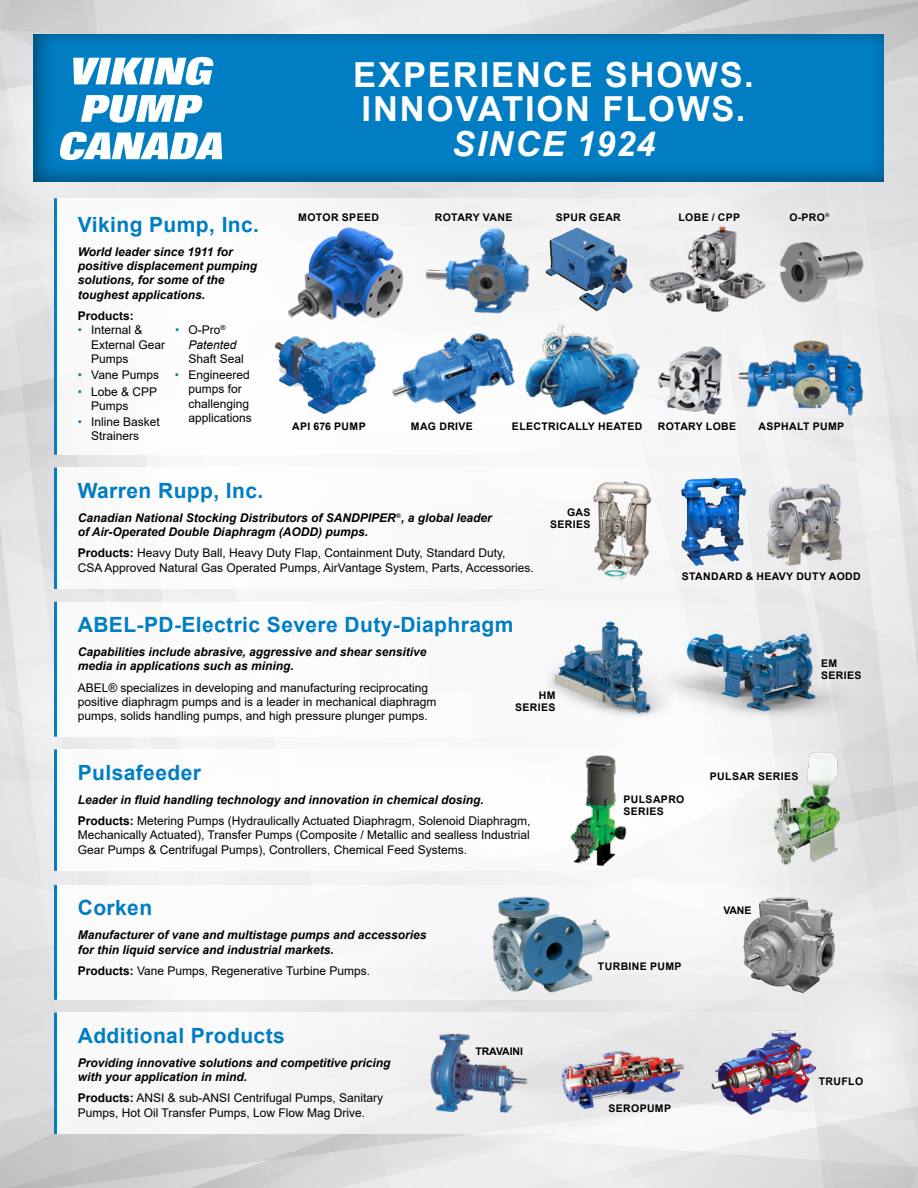
<style>
.page{position:relative;width:918px;height:1188px;background:#fff}
.page>*{position:absolute;margin:0;border:0;box-sizing:border-box;transform-origin:0 0}
.t1{font:700 34.5px/34.5px "Arial";letter-spacing:.055em;color:#fff}
.t2{font:italic 700 34.5px "Arial";letter-spacing:.055em;color:#fff}
.t3{font:700 21px "Arial";letter-spacing:.02em;color:#007dc3}
.t4{font:12px/14.2px "Arial";color:#000}
.t5{font:italic 700 12px/14.4px "Arial";color:#000}
.t6{font:italic 12px/14.2px "Arial";color:#000}
.t7{font:700 12px "Arial";color:#000}
.t8{font:700 10.5px/12.6px "Arial";letter-spacing:.035em;color:#000;text-align:right}
.t9{font:700 10.5px "Arial";letter-spacing:-.005em;color:#000}
.s1{color:#007dc3}
.s2{font-style:normal;color:#007dc3}
.s3{font-style:normal}
.s4{font-weight:700}
.s5{font-weight:700;font-style:italic}
</style>
<div class="page">
<div style="left:31px;top:32px;width:854px;height:150px;background:#000;opacity:.45"></div>
<hr style="left:54px;top:198px;width:3px;height:257px;background:#007dc3">
<hr style="left:54px;top:467px;width:3px;height:122px;background:#007dc3">
<hr style="left:54px;top:602px;width:3px;height:135px;background:#007dc3">
<hr style="left:54px;top:749px;width:3px;height:122px;background:#007dc3">
<div style="left:55px;top:885px;width:809px;height:115px;background:#f8f8f9"></div>
<hr style="left:54px;top:885px;width:3px;height:115px;background:#007dc3">
<img style="left:681px;top:478px;width:58px;height:86px">
<img style="left:764px;top:483px;width:84px;height:81px">
<img style="left:491px;top:896px;width:122px;height:100px">
<img style="left:593px;top:481px;width:59px;height:100px">
<img style="left:737px;top:334px;width:131px;height:82px">
<img style="left:678px;top:607px;width:192px;height:122px">
<img style="left:547px;top:621px;width:131px;height:97px">
<div style="left:55px;top:1012px;width:809px;height:122px;background:linear-gradient(to right,#f8f8f9,#eaeaeb)"></div>
<hr style="left:54px;top:1012px;width:3px;height:122px;background:#007dc3">
<img style="left:556px;top:1040px;width:131px;height:75px">
<svg style="left:73px;top:57px;width:142px;height:28px"></svg>
<svg style="left:81px;top:95px;width:122px;height:28px"></svg>
<svg style="left:59px;top:132px;width:163px;height:28px"></svg>
<img style="left:525px;top:322px;width:116px;height:90px">
<img style="left:392px;top:333px;width:123px;height:80px">
<img style="left:646px;top:224px;width:122px;height:93px">
<img style="left:646px;top:347px;width:76px;height:66px">
<div style="left:503px;top:412px;width:148px;height:27px;background:#fff"></div>
<div style="left:750px;top:413px;width:103px;height:26px;background:#ededee"></div>
<div style="left:290px;top:203px;width:97px;height:27px;background:#f5f5f6"></div>
<div style="left:426px;top:204px;width:95px;height:26px;background:#f1f1f2"></div>
<div style="left:547px;top:204px;width:82px;height:26px;background:#f2f2f2"></div>
<div style="left:541px;top:499px;width:58px;height:38px;background:#f8f8f9"></div>
<div style="left:507px;top:682px;width:57px;height:38px;background:#fff"></div>
<div style="left:812px;top:650px;width:58px;height:38px;background:#e1e1e3"></div>
<div style="left:674px;top:564px;width:195px;height:26px;background:#eee"></div>
<div style="left:670px;top:204px;width:78px;height:26px;background:#eff0f0"></div>
<div style="left:781px;top:204px;width:57px;height:26px;background:#e5e6e6"></div>
<div style="left:649px;top:413px;width:96px;height:26px;background:#f6f6f7"></div>
<img style="left:742px;top:895px;width:95px;height:100px">
<div style="left:715px;top:897px;width:45px;height:26px;background:#f8f8f8"></div>
<div style="left:589px;top:953px;width:101px;height:26px;background:#f4f4f4"></div>
<img style="left:425px;top:1027px;width:108px;height:90px">
<div style="left:810px;top:1068px;width:61px;height:27px;background:#eeeeef"></div>
<div style="left:600px;top:1095px;width:80px;height:26px;background:#fff;opacity:.6"></div>
<div style="left:467px;top:1038px;width:65px;height:26px;background:#eeeeef"></div>
<img style="left:274px;top:338px;width:102px;height:76px">
<img style="left:288px;top:208px;width:123px;height:130px">
<img style="left:545px;top:225px;width:89px;height:89px">
<img style="left:570px;top:755px;width:57px;height:112px">
<img style="left:771px;top:750px;width:71px;height:122px">
<img style="left:423px;top:217px;width:110px;height:110px">
<img style="left:711px;top:1030px;width:105px;height:85px">
<img style="left:780px;top:230px;width:84px;height:84px">
<h2 class="t3" style="left:78px;top:209px;width:183px">Viking Pump, Inc.</h2>
<p class="t5" style="left:78px;top:245px;width:181px">World leader since 1911 for positive displacement pumping solutions, for some of the toughest applications.</p>
<p class="t7" style="left:78px;top:307px;width:58px">Products:</p>
<p class="t4" style="left:91px;top:323px;width:76px;text-indent:-14px"><span class="s1">•</span> Internal &amp;<br>External Gear<br>Pumps</p>
<p class="t4" style="left:78px;top:368px;width:83px"><span class="s1">•</span> Vane Pumps</p>
<p class="t4" style="left:91px;top:384px;width:68px;text-indent:-14px"><span class="s1">•</span> Lobe &amp; CPP<br>Pumps</p>
<p class="t4" style="left:78px;top:415px;width:84px;text-align:center"><span class="s1">•</span> Inline Basket<br>Strainers</p>
<p class="t6" style="left:188px;top:323px;width:50px;text-indent:-13px"><span class="s2">•</span> <span class="s3">O-Pro</span><sup>®<br></sup>Patented</p>
<p class="t4" style="left:188px;top:351px;width:57px">Shaft Seal</p>
<p class="t4" style="left:188px;top:368px;width:65px;text-indent:-14px"><span class="s1">•</span> Engineered pumps for challenging applications</p>
<h1 class="t1" style="left:353px;top:58px;width:402px">EXPERIENCE SHOWS.<br>INNOVATION FLOWS.</h1>
<h1 class="t2" style="left:452px;top:120px;width:205px">SINCE 1924</h1>
<p class="t8" style="left:298px;top:211px;width:82px">MOTOR SPEED</p>
<p class="t8" style="left:435px;top:211px;width:79px">ROTARY VANE</p>
<p class="t8" style="left:556px;top:211px;width:66px">SPUR GEAR</p>
<p class="t8" style="left:678px;top:211px;width:63px">LOBE / CPP</p>
<p class="t8" style="left:789px;top:211px;width:42px">O-PRO<sup>®</sup></p>
<p class="t8" style="left:292px;top:420px;width:75px">API 676 PUMP</p>
<p class="t8" style="left:411px;top:420px;width:64px">MAG DRIVE</p>
<p class="t8" style="left:512px;top:420px;width:132px">ELECTRICALLY HEATED</p>
<p class="t8" style="left:759px;top:420px;width:87px">ASPHALT PUMP</p>
<p class="t8" style="left:658px;top:420px;width:80px">ROTARY LOBE</p>
<h2 class="t3" style="left:78px;top:476px;width:187px">Warren Rupp, Inc.</h2>
<p class="t5" style="left:78px;top:511px;width:415px">Canadian National Stocking Distributors of SANDPIPER<sup>®</sup>, a global leader of Air-Operated Double Diaphragm (AODD) pumps.</p>
<p class="t4" style="left:78px;top:546px;width:457px"><span class="s4">Products:</span> Heavy Duty Ball, Heavy Duty Flap, Containment Duty, Standard Duty,<br>CSA Approved Natural Gas Operated Pumps, AirVantage System, Parts, Accessories.</p>
<p class="t8" style="left:550px;top:506px;width:42px">GAS<br>SERIES</p>
<h2 class="t3" style="left:78px;top:610px;width:437px">ABEL-PD-Electric Severe Duty-Diaphragm</h2>
<p class="t5" style="left:78px;top:645px;width:350px">Capabilities include abrasive, aggressive and shear sensitive media in applications such as mining.</p>
<p class="t4" style="left:78px;top:680px;width:360px">ABEL® specializes in developing and manufacturing reciprocating positive diaphragm pumps and is a leader in mechanical diaphragm pumps, solids handling pumps, and high pressure plunger pumps.</p>
<p class="t8" style="left:515px;top:689px;width:42px">HM<br>SERIES</p>
<h2 class="t3" style="left:78px;top:757px;width:125px">Pulsafeeder</h2>
<p class="t4" style="left:78px;top:789px;width:454px;line-height:21.1px"><span class="s5">Leader in fluid handling technology and innovation in chemical dosing.<br></span><span class="s4">Products:</span> Metering Pumps (Hydraulically Actuated Diaphragm, Solenoid Diaphragm,</p>
<p class="t4" style="left:78px;top:828px;width:454px">Mechanically Actuated), Transfer Pumps (Composite / Metallic and sealless Industrial<br>Gear Pumps &amp; Centrifugal Pumps), Controllers, Chemical Feed Systems.</p>
<p class="t8" style="left:682px;top:570px;width:180px">STANDARD &amp; HEAVY DUTY AODD</p>
<p class="t8" style="left:821px;top:657px;width:42px;text-align:left">EM<br>SERIES</p>
<p class="t8" style="left:624px;top:793px;width:62px;text-align:left">PULSAPRO<br>SERIES</p>
<p class="t8" style="left:710px;top:770px;width:90px">PULSAR SERIES</p>
<h2 class="t3" style="left:78px;top:893px;width:76px">Corken</h2>
<p class="t5" style="left:78px;top:928px;width:350px">Manufacturer of vane and multistage pumps and accessories for thin liquid service and industrial markets.</p>
<p class="t4" style="left:78px;top:964px;width:294px"><span class="s4">Products:</span> Vane Pumps, Regenerative Turbine Pumps.</p>
<p class="t8" style="left:598px;top:960px;width:85px">TURBINE PUMP</p>
<p class="t8" style="left:723px;top:904px;width:30px">VANE</p>
<h2 class="t3" style="left:78px;top:1021px;width:209px">Additional Products</h2>
<p class="t5" style="left:78px;top:1056px;width:314px">Providing innovative solutions and competitive pricing with your application in mind.</p>
<p class="t4" style="left:78px;top:1091px;width:307px"><span class="s4">Products:</span> ANSI &amp; sub-ANSI Centrifugal Pumps, Sanitary<br>Pumps, Hot Oil Transfer Pumps, Low Flow Mag Drive.</p>
<p class="t9" style="left:475px;top:1044px;width:49px">TRAVAINI</p>
<p class="t8" style="left:608px;top:1102px;width:64px">SEROPUMP</p>
<p class="t8" style="left:819px;top:1076px;width:46px">TRUFLO</p>
</div>
